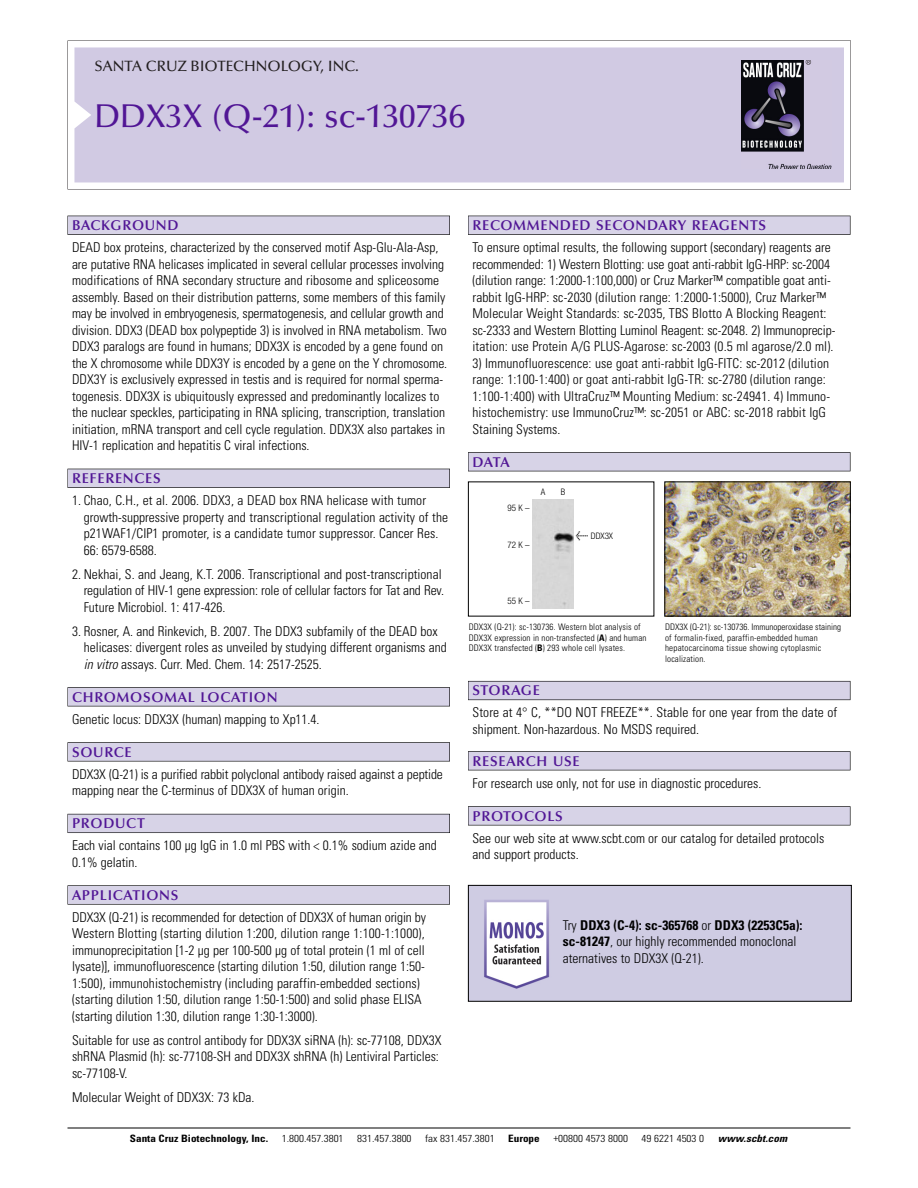
<style>
.page{position:relative;width:918px;height:1188px;background:#fff}
.page>*{position:absolute;margin:0;border:0;box-sizing:border-box;transform-origin:0 0}
.t1{font:500 33px "Optima";color:#511695}
.t2{font:500 15px "Optima";color:#231f20}
.t3{font:600 14.25px "Optima";letter-spacing:.05em;color:#511695}
.t4{font:300 condensed 13.5px/16.5px "Univers";color:#000}
.t5{font:300 condensed 10.2px "Univers";color:#000;scale:1.1 1}
.t6{font:700 condensed 10.2px "Univers";color:#000;scale:1.1 1}
.t7{font:italic 700 condensed 10.2px "Univers";letter-spacing:.005em;color:#000;scale:1.1 1}
.t8{font:300 condensed 9px/10.5px "Univers";letter-spacing:.015em;color:#000}
.t9{font:300 condensed 9px "Helvetica Neue";color:#000}
.s1{font-style:italic}
.s2{font-family:"Meta Plus";font-weight:400;font-stretch:normal;font-size:10.5px}
.s3{font-weight:700}
</style>
<div class="page">
<svg style="left:68px;top:40px;width:783px;height:149px"></svg>
<div style="left:74px;top:47px;width:770px;height:135px;background:#d1cae3"></div>
<img style="left:741px;top:60px;width:90px;height:108px">
<div style="left:68px;top:216px;width:382px;height:19px;background:#525155"></div>
<div style="left:68px;top:216px;width:381px;height:18px;background:#d7d3e7"></div>
<div style="left:68px;top:469px;width:382px;height:19px;background:#515055"></div>
<div style="left:68px;top:469px;width:381px;height:18px;background:#d7d3e7"></div>
<div style="left:68px;top:687px;width:382px;height:19px;background:#545357"></div>
<div style="left:68px;top:688px;width:381px;height:18px;background:#d7d3e7"></div>
<div style="left:68px;top:742px;width:382px;height:19px;background:#575759"></div>
<div style="left:68px;top:743px;width:381px;height:18px;background:#d7d3e7"></div>
<div style="left:68px;top:814px;width:382px;height:19px;background:#5b5a62"></div>
<div style="left:68px;top:814px;width:381px;height:18px;background:#d7d3e7"></div>
<div style="left:68px;top:885px;width:382px;height:20px;background:#626263"></div>
<div style="left:68px;top:886px;width:381px;height:18px;background:#d7d3e7"></div>
<div style="left:468px;top:216px;width:382px;height:19px;background:#525155"></div>
<div style="left:468px;top:216px;width:382px;height:18px;background:#d7d3e7"></div>
<div style="left:468px;top:452px;width:382px;height:19px;background:#525155"></div>
<div style="left:468px;top:453px;width:382px;height:18px;background:#d7d3e7"></div>
<div style="left:468px;top:681px;width:382px;height:19px;background:#66646d"></div>
<div style="left:468px;top:682px;width:382px;height:18px;background:#d7d3e7"></div>
<div style="left:468px;top:751px;width:382px;height:19px;background:#535357"></div>
<div style="left:468px;top:752px;width:382px;height:18px;background:#d7d3e7"></div>
<div style="left:468px;top:806px;width:382px;height:19px;background:#565558"></div>
<div style="left:468px;top:807px;width:382px;height:18px;background:#d7d3e7"></div>
<hr style="left:68px;top:1128px;width:782px;height:1px;background:#000">
<img style="left:666px;top:484px;width:183px;height:130px">
<div style="left:664px;top:482px;width:187px;height:134px;border:1px solid #000"></div>
<div style="left:533px;top:500px;width:41px;height:109px;background:#d6d6d6"></div>
<img style="left:470px;top:887px;width:380px;height:113px">
<div style="left:468px;top:885px;width:384px;height:117px;border:1px solid #000"></div>
<p class="t2" style="left:94px;top:61px;width:266px">SANTA CRUZ BIOTECHNOLOGY, INC.</p>
<h1 class="t1" style="left:94px;top:103px;width:372px">DDX3X (Q-21): sc-130736</h1>
<p class="t3" style="left:72px;top:219px;width:108px">BACKGROUND</p>
<p class="t4" style="left:72px;top:240px;width:377px">DEAD box proteins, characterized by the conserved motif Asp-Glu-Ala-Asp, are putative RNA helicases implicated in several cellular processes involving modifications of RNA secondary structure and ribosome and spliceosome assembly. Based on their distribution patterns, some members of this family may be involved in embryogenesis, spermatogenesis, and cellular growth and division. DDX3 (DEAD box polypeptide 3) is involved in RNA metabolism. Two DDX3 paralogs are found in humans; DDX3X is encoded by a gene found on the X chromosome while DDX3Y is encoded by a gene on the Y chromosome.<br>DDX3Y is exclusively expressed in testis and is required for normal sperma&shy;togenesis. DDX3X is ubiquitously expressed and predominantly localizes to the nuclear speckles, participating in RNA splicing, transcription, translation initiation, mRNA transport and cell cycle regulation. DDX3X also partakes in HIV-1 replication and hepatitis C viral infections.</p>
<p class="t3" style="left:72px;top:473px;width:90px">REFERENCES</p>
<p class="t4" style="left:84px;top:493px;width:366px;text-indent:-12px">1. Chao, C.H., et al. 2006. DDX3, a DEAD box RNA helicase with tumor growth-suppressive property and transcriptional regulation activity of the p21WAF1/CIP1 promoter, is a candidate tumor suppressor. Cancer Res.<br>66: 6579-6588.</p>
<p class="t4" style="left:84px;top:567px;width:362px;text-indent:-12px">2. Nekhai, S. and Jeang, K.T. 2006. Transcriptional and post-transcriptional regulation of HIV-1 gene expression: role of cellular factors for Tat and Rev.<br>Future Microbiol. 1: 417-426.</p>
<p class="t4" style="left:84px;top:624px;width:365px;text-indent:-12px">3. Rosner, A. and Rinkevich, B. 2007. The DDX3 subfamily of the DEAD box helicases: divergent roles as unveiled by studying different organisms and <span class="s1">in vitro</span> assays. Curr. Med. Chem. 14: 2517-2525.</p>
<p class="t3" style="left:72px;top:691px;width:207px">CHROMOSOMAL LOCATION</p>
<p class="t4" style="left:72px;top:712px;width:249px">Genetic locus: DDX3X (human) mapping to Xp11.4.</p>
<p class="t3" style="left:72px;top:746px;width:61px">SOURCE</p>
<p class="t4" style="left:72px;top:767px;width:372px">DDX3X (Q-21) is a purified rabbit polyclonal antibody raised against a peptide mapping near the C-terminus of DDX3X of human origin.</p>
<p class="t3" style="left:72px;top:818px;width:74px">PRODUCT</p>
<p class="t4" style="left:72px;top:838px;width:366px">Each vial contains 100 µg IgG in 1.0 ml PBS with &lt; 0.1% sodium azide and<br>0.1% gelatin.</p>
<p class="t3" style="left:72px;top:889px;width:108px">APPLICATIONS</p>
<p class="t4" style="left:72px;top:910px;width:356px">DDX3X (Q-21) is recommended for detection of DDX3X of human origin by Western Blotting (starting dilution 1:200, dilution range 1:100-1:1000), immunoprecipitation [1-2 µg per 100-500 µg of total protein (1 ml of cell lysate)], immunofluorescence (starting dilution 1:50, dilution range 1:50- 1:500), immunohistochemistry (including paraffin-embedded sections) (starting dilution 1:50, dilution range 1:50-1:500) and solid phase ELISA (starting dilution 1:30, dilution range 1:30-1:3000).</p>
<p class="t4" style="left:72px;top:1033px;width:371px">Suitable for use as control antibody for DDX3X siRNA (h): sc-77108, DDX3X shRNA Plasmid (h): sc-77108-SH and DDX3X shRNA (h) Lentiviral Particles: sc-77108-V.</p>
<p class="t4" style="left:72px;top:1090px;width:184px">Molecular Weight of DDX3X: 73 kDa.</p>
<p class="t3" style="left:473px;top:219px;width:295px">RECOMMENDED SECONDARY REAGENTS</p>
<p class="t4" style="left:473px;top:240px;width:364px">To ensure optimal results, the following support (secondary) reagents are recommended: 1) Western Blotting: use goat anti-rabbit IgG-HRP: sc-2004 (dilution range: 1:2000-1:100,000) or Cruz Marker™ compatible goat anti&shy;rabbit IgG-HRP: sc-2030 (dilution range: 1:2000-1:5000), Cruz Marker™ Molecular Weight Standards: sc-2035, TBS Blotto A Blocking Reagent: sc-2333 and Western Blotting Luminol Reagent: sc-2048. 2) Immunoprecip&shy;itation: use Protein A/G PLUS-Agarose: sc-2003 (0.5 ml agarose/2.0 ml).</p>
<p class="t4" style="left:473px;top:356px;width:359px">3) Immunofluorescence: use goat anti-rabbit IgG-FITC: sc-2012 (dilution range: 1:100-1:400) or goat anti-rabbit IgG-TR: sc-2780 (dilution range:<br>1:100-1:400) with UltraCruz™ Mounting Medium: sc-24941. 4) Immuno&shy;histochemistry: use ImmunoCruz™: sc-2051 or ABC: sc-2018 rabbit IgG Staining Systems.</p>
<p class="t3" style="left:473px;top:456px;width:39px">DATA</p>
<p class="t9" style="left:507px;top:504px;width:24px">95K–</p>
<p class="t9" style="left:507px;top:542px;width:24px">72K–</p>
<p class="t9" style="left:541px;top:489px;width:6px">A</p>
<p class="t9" style="left:561px;top:489px;width:6px">B</p>
<p class="t9" style="left:576px;top:533px;width:39px"><span class="s2">&lt;</span> DDX3X</p>
<p class="t9" style="left:507px;top:597px;width:24px">55K–</p>
<p class="t8" style="left:469px;top:623px;width:179px">DDX3X (Q-21): sc-130736. Western blot analysis of<br>DDX3X expression in non-transfected (<span class="s3">A</span>) and human<br>DDX3X transfected (<span class="s3">B</span>) 293 whole cell lysates.</p>
<p class="t8" style="left:665px;top:623px;width:178px">DDX3X (Q-21): sc-130736. Immunoperoxidase staining of formalin-fixed, paraffin-embedded human hepatocarcinoma tissue showing cytoplasmic localization.</p>
<p class="t3" style="left:473px;top:685px;width:69px">STORAGE</p>
<p class="t4" style="left:473px;top:706px;width:366px">Store at 4° C, **DO NOT FREEZE**. Stable for one year from the date of shipment. Non-hazardous. No MSDS required.</p>
<p class="t3" style="left:473px;top:755px;width:109px">RESEARCH USE</p>
<p class="t4" style="left:473px;top:776px;width:290px">For research use only, not for use in diagnostic procedures.</p>
<p class="t3" style="left:473px;top:810px;width:92px">PROTOCOLS</p>
<p class="t4" style="left:473px;top:831px;width:353px">See our web site at www.scbt.com or our catalog for detailed protocols and support products.</p>
<p class="t4" style="left:563px;top:918px;width:241px">Try <span class="s3">DDX3 (C-4): sc-365768</span> or <span class="s3">DDX3 (2253C5a): sc-81247</span>, our highly recommended monoclonal aternatives to DDX3X (Q-21).</p>
<p class="t6" style="left:130px;top:1135px;width:127px">Santa Cruz Biotechnology, Inc.</p>
<p class="t5" style="left:282px;top:1135px;width:58px">1.800.457.3801</p>
<p class="t5" style="left:357px;top:1135px;width:51px">831.457.3800</p>
<p class="t5" style="left:425px;top:1135px;width:65px">fax 831.457.3801</p>
<p class="t6" style="left:508px;top:1135px;width:30px">Europe</p>
<p class="t5" style="left:553px;top:1135px;width:69px">+00800 4573 8000</p>
<p class="t5" style="left:642px;top:1135px;width:58px">49 6221 4503 0</p>
<p class="t7" style="left:718px;top:1135px;width:64px">www.scbt.com</p>
</div>
